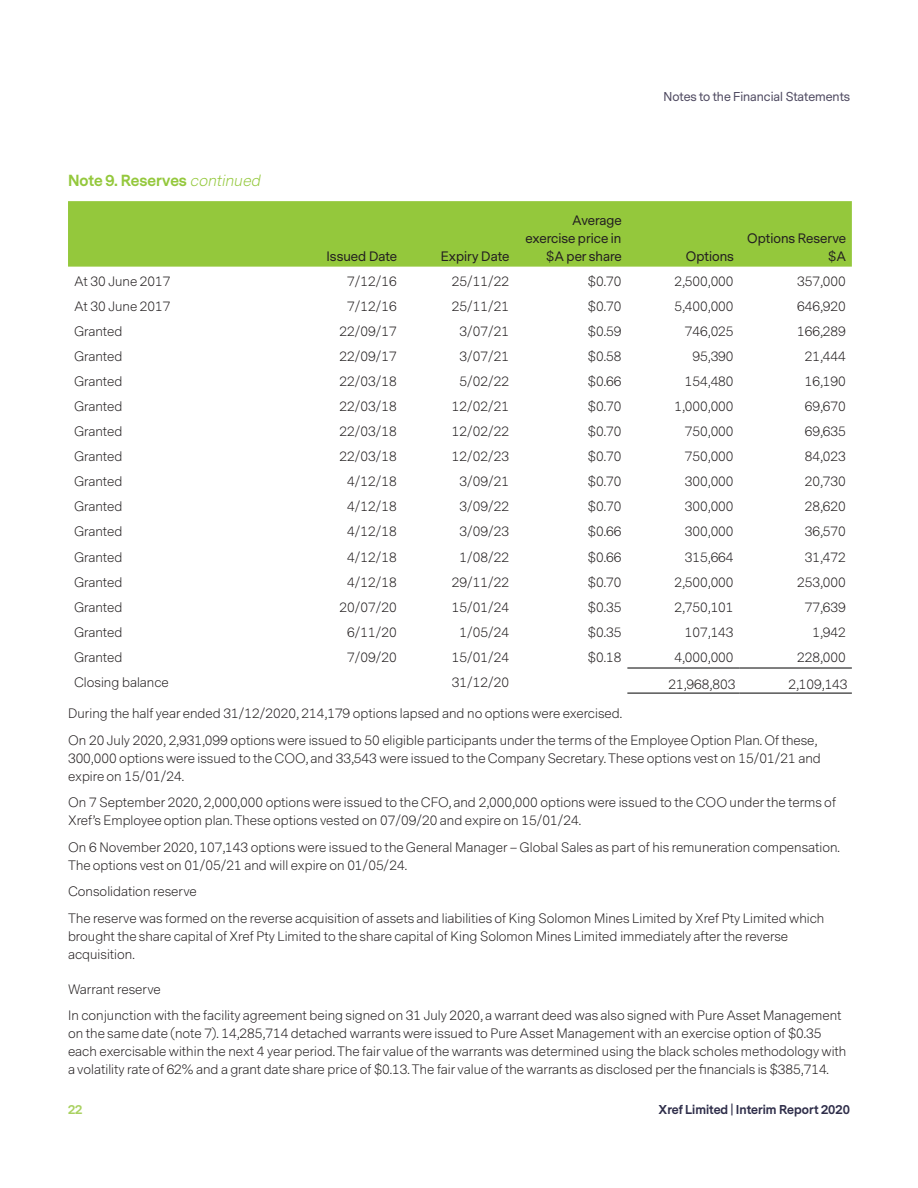
<style>
.page{position:relative;width:918px;height:1188px;background:#fff}
.page>*{position:absolute;margin:0;border:0;box-sizing:border-box;transform-origin:0 0}
.Heading_3{font:700 15px "Messina Sans";color:#94c83c}
.Body{font:300 12.75px/18px "Messina Sans";color:#231f20}
.Body_before_heading{font:300 12.75px/18px "Messina Sans";color:#231f20}
.Table_right{font:300 12.75px "Messina Sans";color:#231f20}
.Table_right_heading{font:12.75px/18px "Messina Sans";color:#231f20;text-align:right}
.t1{font:700 12px "Messina Sans";color:#2f2e4a}
.t2{font:12px "Messina Sans";color:#4f4a61}
.t3{font:700 12px "Messina Sans";color:#a9d161}
.s1{font-weight:300;font-style:italic}
</style>
<div class="page">
<div style="left:68px;top:201px;width:784px;height:66px;background:#94c83c"></div>
<hr style="left:627px;top:668px;width:113px;height:1px;background:#000">
<hr style="left:627px;top:693px;width:113px;height:1px;background:#000">
<hr style="left:740px;top:668px;width:112px;height:1px;background:#000">
<hr style="left:740px;top:693px;width:112px;height:1px;background:#000">
<p class="Heading_3" style="left:68px;top:170px;width:197px">Note 9. Reserves <span class="s1">continued</span></p>
<p class="t2" style="left:663px;top:89px;width:188px">Notes to the Financial Statements</p>
<p class="Table_right_heading" style="left:327px;top:247px;width:72px">Issued Date</p>
<p class="Table_right_heading" style="left:441px;top:247px;width:70px">Expiry Date</p>
<p class="Table_right_heading" style="left:525px;top:211px;width:98px">Average exercise price in $A per share</p>
<p class="Table_right_heading" style="left:686px;top:247px;width:49px">Options</p>
<p class="Table_right_heading" style="left:747px;top:229px;width:100px">Options Reserve $A</p>
<p class="Body" style="left:74px;top:272px;width:98px">At 30 June 2017</p>
<p class="Table_right" style="left:347px;top:273px;width:51px">7/12/16</p>
<p class="Table_right" style="left:452px;top:273px;width:59px">25/11/22</p>
<p class="Table_right" style="left:588px;top:273px;width:35px">$0.70</p>
<p class="Table_right" style="left:674px;top:273px;width:61px">2,500,000</p>
<p class="Table_right" style="left:797px;top:273px;width:50px">357,000</p>
<p class="Body" style="left:74px;top:297px;width:98px">At 30 June 2017</p>
<p class="Table_right" style="left:347px;top:298px;width:51px">7/12/16</p>
<p class="Table_right" style="left:452px;top:298px;width:59px">25/11/21</p>
<p class="Table_right" style="left:588px;top:298px;width:35px">$0.70</p>
<p class="Table_right" style="left:674px;top:298px;width:61px">5,400,000</p>
<p class="Table_right" style="left:797px;top:298px;width:50px">646,920</p>
<p class="Body" style="left:74px;top:322px;width:50px">Granted</p>
<p class="Table_right" style="left:340px;top:323px;width:59px">22/09/17</p>
<p class="Table_right" style="left:459px;top:323px;width:51px">3/07/21</p>
<p class="Table_right" style="left:588px;top:323px;width:35px">$0.59</p>
<p class="Table_right" style="left:685px;top:323px;width:50px">746,025</p>
<p class="Table_right" style="left:797px;top:323px;width:50px">166,289</p>
<p class="Body" style="left:74px;top:348px;width:50px">Granted</p>
<p class="Table_right" style="left:340px;top:348px;width:59px">22/09/17</p>
<p class="Table_right" style="left:459px;top:348px;width:51px">3/07/21</p>
<p class="Table_right" style="left:588px;top:348px;width:35px">$0.58</p>
<p class="Table_right" style="left:693px;top:348px;width:43px">95,390</p>
<p class="Table_right" style="left:805px;top:348px;width:43px">21,444</p>
<p class="Body" style="left:74px;top:373px;width:50px">Granted</p>
<p class="Table_right" style="left:340px;top:373px;width:59px">22/03/18</p>
<p class="Table_right" style="left:459px;top:373px;width:51px">5/02/22</p>
<p class="Table_right" style="left:588px;top:373px;width:35px">$0.66</p>
<p class="Table_right" style="left:685px;top:373px;width:50px">154,480</p>
<p class="Table_right" style="left:805px;top:373px;width:43px">16,190</p>
<p class="Body" style="left:74px;top:398px;width:50px">Granted</p>
<p class="Table_right" style="left:340px;top:398px;width:59px">22/03/18</p>
<p class="Table_right" style="left:452px;top:398px;width:59px">12/02/21</p>
<p class="Table_right" style="left:588px;top:398px;width:35px">$0.70</p>
<p class="Table_right" style="left:674px;top:398px;width:61px">1,000,000</p>
<p class="Table_right" style="left:805px;top:398px;width:43px">69,670</p>
<p class="Body" style="left:74px;top:423px;width:50px">Granted</p>
<p class="Table_right" style="left:340px;top:423px;width:59px">22/03/18</p>
<p class="Table_right" style="left:452px;top:423px;width:59px">12/02/22</p>
<p class="Table_right" style="left:588px;top:423px;width:35px">$0.70</p>
<p class="Table_right" style="left:685px;top:423px;width:50px">750,000</p>
<p class="Table_right" style="left:805px;top:423px;width:43px">69,635</p>
<p class="Body" style="left:74px;top:448px;width:50px">Granted</p>
<p class="Table_right" style="left:340px;top:448px;width:59px">22/03/18</p>
<p class="Table_right" style="left:452px;top:448px;width:59px">12/02/23</p>
<p class="Table_right" style="left:588px;top:448px;width:35px">$0.70</p>
<p class="Table_right" style="left:685px;top:448px;width:50px">750,000</p>
<p class="Table_right" style="left:805px;top:448px;width:43px">84,023</p>
<p class="Body" style="left:74px;top:473px;width:50px">Granted</p>
<p class="Table_right" style="left:347px;top:473px;width:51px">4/12/18</p>
<p class="Table_right" style="left:459px;top:473px;width:51px">3/09/21</p>
<p class="Table_right" style="left:588px;top:473px;width:35px">$0.70</p>
<p class="Table_right" style="left:685px;top:473px;width:50px">300,000</p>
<p class="Table_right" style="left:805px;top:473px;width:43px">20,730</p>
<p class="Body" style="left:74px;top:498px;width:50px">Granted</p>
<p class="Table_right" style="left:347px;top:498px;width:51px">4/12/18</p>
<p class="Table_right" style="left:459px;top:498px;width:51px">3/09/22</p>
<p class="Table_right" style="left:588px;top:498px;width:35px">$0.70</p>
<p class="Table_right" style="left:685px;top:498px;width:50px">300,000</p>
<p class="Table_right" style="left:805px;top:498px;width:43px">28,620</p>
<p class="Body" style="left:74px;top:523px;width:50px">Granted</p>
<p class="Table_right" style="left:347px;top:523px;width:51px">4/12/18</p>
<p class="Table_right" style="left:459px;top:523px;width:51px">3/09/23</p>
<p class="Table_right" style="left:588px;top:523px;width:35px">$0.66</p>
<p class="Table_right" style="left:685px;top:523px;width:50px">300,000</p>
<p class="Table_right" style="left:805px;top:523px;width:43px">36,570</p>
<p class="Body" style="left:74px;top:548px;width:50px">Granted</p>
<p class="Table_right" style="left:347px;top:549px;width:51px">4/12/18</p>
<p class="Table_right" style="left:459px;top:549px;width:51px">1/08/22</p>
<p class="Table_right" style="left:588px;top:549px;width:35px">$0.66</p>
<p class="Table_right" style="left:685px;top:549px;width:50px">315,664</p>
<p class="Table_right" style="left:805px;top:549px;width:43px">31,472</p>
<p class="Body" style="left:74px;top:573px;width:50px">Granted</p>
<p class="Table_right" style="left:347px;top:574px;width:51px">4/12/18</p>
<p class="Table_right" style="left:452px;top:574px;width:59px">29/11/22</p>
<p class="Table_right" style="left:588px;top:574px;width:35px">$0.70</p>
<p class="Table_right" style="left:674px;top:574px;width:61px">2,500,000</p>
<p class="Table_right" style="left:797px;top:574px;width:50px">253,000</p>
<p class="Body" style="left:74px;top:598px;width:50px">Granted</p>
<p class="Table_right" style="left:340px;top:599px;width:59px">20/07/20</p>
<p class="Table_right" style="left:452px;top:599px;width:59px">15/01/24</p>
<p class="Table_right" style="left:588px;top:599px;width:35px">$0.35</p>
<p class="Table_right" style="left:674px;top:599px;width:61px">2,750,101</p>
<p class="Table_right" style="left:805px;top:599px;width:43px">77,639</p>
<p class="Body" style="left:74px;top:624px;width:50px">Granted</p>
<p class="Table_right" style="left:347px;top:624px;width:51px">6/11/20</p>
<p class="Table_right" style="left:459px;top:624px;width:51px">1/05/24</p>
<p class="Table_right" style="left:588px;top:624px;width:35px">$0.35</p>
<p class="Table_right" style="left:685px;top:624px;width:50px">107,143</p>
<p class="Table_right" style="left:812px;top:624px;width:35px">1,942</p>
<p class="Body" style="left:74px;top:649px;width:50px">Granted</p>
<p class="Table_right" style="left:347px;top:649px;width:51px">7/09/20</p>
<p class="Table_right" style="left:452px;top:649px;width:59px">15/01/24</p>
<p class="Table_right" style="left:588px;top:649px;width:35px">$0.18</p>
<p class="Table_right" style="left:674px;top:649px;width:61px">4,000,000</p>
<p class="Table_right" style="left:797px;top:649px;width:50px">228,000</p>
<p class="Body" style="left:74px;top:674px;width:96px">Closing balance</p>
<p class="Table_right" style="left:452px;top:674px;width:59px">31/12/20</p>
<p class="Table_right" style="left:668px;top:676px;width:68px">21,968,803</p>
<p class="Table_right" style="left:788px;top:676px;width:61px">2,109,143</p>
<p class="Body" style="left:68px;top:705px;width:556px">During the half year ended 31/12/2020, 214,179 options lapsed and no options were exercised.</p>
<p class="Body" style="left:68px;top:731px;width:754px">On 20 July 2020, 2,931,099 options were issued to 50 eligible participants under the terms of the Employee Option Plan. Of these,<br>300,000 options were issued to the COO, and 33,543 were issued to the Company Secretary. These options vest on 15/01/21 and expire on 15/01/24.</p>
<p class="Body" style="left:68px;top:794px;width:770px">On 7 September 2020, 2,000,000 options were issued to the CFO, and 2,000,000 options were issued to the COO under the terms of<br>Xref’s Employee option plan. These options vested on 07/09/20 and expire on 15/01/24.</p>
<p class="Body" style="left:68px;top:838px;width:774px">On 6 November 2020, 107,143 options were issued to the General Manager – Global Sales as part of his remuneration compensation.<br>The options vest on 01/05/21 and will expire on 01/05/24.</p>
<p class="Body" style="left:68px;top:883px;width:130px">Consolidation reserve</p>
<p class="Body_before_heading" style="left:68px;top:909px;width:758px">The reserve was formed on the reverse acquisition of assets and liabilities of King Solomon Mines Limited by Xref Pty Limited which brought the share capital of Xref Pty Limited to the share capital of King Solomon Mines Limited immediately after the reverse acquisition.</p>
<p class="Body" style="left:68px;top:980px;width:94px">Warrant reserve</p>
<p class="Body_before_heading" style="left:68px;top:1007px;width:780px">In conjunction with the facility agreement being signed on 31 July 2020, a warrant deed was also signed with Pure Asset Management on the same date (note 7). 14,285,714 detached warrants were issued to Pure Asset Management with an exercise option of $0.35 each exercisable within the next 4 year period. The fair value of the warrants was determined using the black scholes methodology with a volatility rate of 62% and a grant date share price of $0.13. The fair value of the warrants as disclosed per the financials is $385,714.</p>
<p class="t3" style="left:68px;top:1101px;width:16px">22</p>
<p class="t1" style="left:659px;top:1101px;width:193px">Xref Limited | Interim Report 2020</p>
</div>
